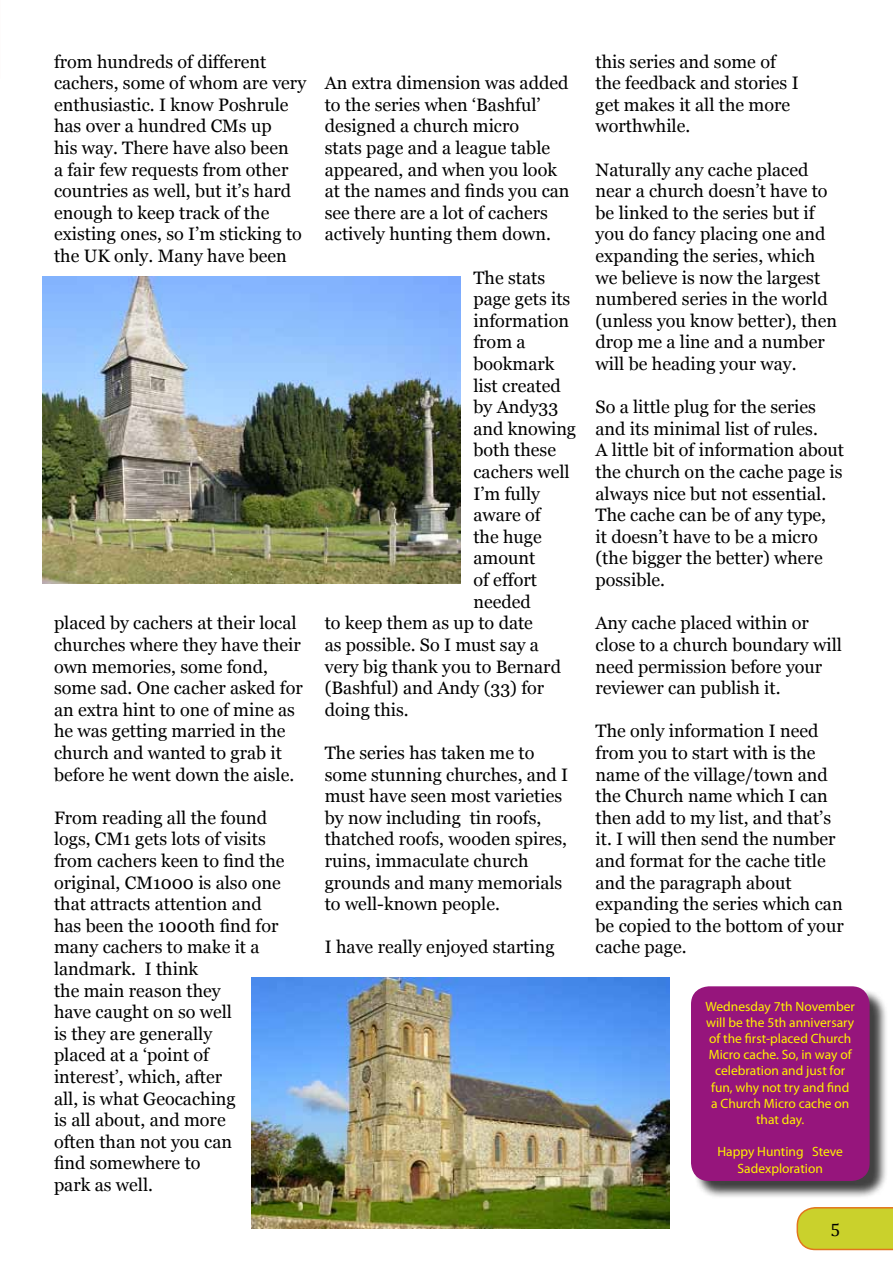
<style>
.page{position:relative;width:893px;height:1263px;background:#fff}
.page>*{position:absolute;margin:0;border:0;box-sizing:border-box;transform-origin:0 0}
.t1{font:18px/21.6px "Georgia";color:#000}
.t2{font:18px "Cambria";color:#000}
.t3{font:13.5px/16.2px "Myriad Pro";color:#fff200;text-align:center}
</style>
<div class="page">
<svg style="left:796px;top:1207px;width:97px;height:43px;background:#cdcb33"></svg>
<div style="left:693px;top:988px;width:195px;height:212px;background:#000;opacity:.75"></div>
<div style="left:691px;top:986px;width:179px;height:195px;background:#96157c;border-radius:18px"></div>
<img style="left:42px;top:277px;width:419px;height:306px">
<img style="left:252px;top:978px;width:418px;height:250px">
<p class="t1" style="left:54px;top:51px;width:254px">from hundreds of different cachers, some of whom are very enthusiastic. I know Poshrule has over a hundred CMs up<br>his way. There have also been<br>a fair few requests from other countries as well, but it’s hard enough to keep track of the existing ones, so I’m sticking to the UK only. Many have been</p>
<p class="t1" style="left:54px;top:613px;width:250px">placed by cachers at their local churches where they have their own memories, some fond, some sad. One cacher asked for an extra hint to one of mine as he was getting married in the church and wanted to grab it before he went down the aisle.</p>
<p class="t1" style="left:54px;top:807px;width:232px">From reading all the found logs, CM1 gets lots of visits from cachers keen to find the original, CM1000 is also one that attracts attention and has been the 1000th find for many cachers to make it a landmark. I think<br>the main reason they<br>have caught on so well<br>is they are generally<br>placed at a ‘point of<br>interest’, which, after<br>all, is what Geocaching<br>is all about, and more<br>often than not you can<br>find somewhere to<br>park as well.</p>
<p class="t1" style="left:325px;top:73px;width:246px">An extra dimension was added to the series when ‘Bashful’ designed a church micro<br>stats page and a league table appeared, and when you look at the names and finds you can see there are a lot of cachers actively hunting them down.</p>
<p class="t1" style="left:473px;top:267px;width:73px">The stats</p>
<p class="t1" style="left:473px;top:289px;width:98px">page gets its</p>
<p class="t1" style="left:473px;top:310px;width:97px">information</p>
<p class="t1" style="left:473px;top:332px;width:54px">from a</p>
<p class="t1" style="left:473px;top:353px;width:83px">bookmark</p>
<p class="t1" style="left:473px;top:375px;width:89px">list created</p>
<p class="t1" style="left:473px;top:397px;width:87px">by Andy33</p>
<p class="t1" style="left:473px;top:418px;width:104px">and knowing</p>
<p class="t1" style="left:473px;top:440px;width:84px">both these</p>
<p class="t1" style="left:473px;top:461px;width:98px">cachers well</p>
<p class="t1" style="left:473px;top:483px;width:68px">I’m fully</p>
<p class="t1" style="left:473px;top:505px;width:69px">aware of</p>
<p class="t1" style="left:473px;top:526px;width:70px">the huge</p>
<p class="t1" style="left:473px;top:548px;width:63px">amount</p>
<p class="t1" style="left:473px;top:569px;width:65px">of effort</p>
<p class="t1" style="left:473px;top:591px;width:59px">needed</p>
<p class="t1" style="left:325px;top:613px;width:210px">to keep them as up to date</p>
<p class="t1" style="left:325px;top:634px;width:216px">as possible. So I must say a</p>
<p class="t1" style="left:325px;top:656px;width:238px">very big thank you to Bernard</p>
<p class="t1" style="left:325px;top:677px;width:221px">(Bashful) and Andy (33) for</p>
<p class="t1" style="left:325px;top:699px;width:86px">doing this.</p>
<p class="t1" style="left:325px;top:742px;width:245px">The series has taken me to some stunning churches, and I must have seen most varieties by now including tin roofs, thatched roofs, wooden spires, ruins, immaculate church grounds and many memorials to well-known people.</p>
<p class="t1" style="left:325px;top:937px;width:231px">I have really enjoyed starting</p>
<p class="t1" style="left:596px;top:51px;width:205px">this series and some of the feedback and stories I get makes it all the more worthwhile.</p>
<p class="t1" style="left:596px;top:159px;width:243px">Naturally any cache placed near a church doesn’t have to be linked to the series but if you do fancy placing one and expanding the series, which we believe is now the largest numbered series in the world (unless you know better), then drop me a line and a number will be heading your way.</p>
<p class="t1" style="left:596px;top:397px;width:250px">So a little plug for the series and its minimal list of rules.<br>A little bit of information about the church on the cache page is always nice but not essential.<br>The cache can be of any type,<br>it doesn’t have to be a micro (the bigger the better) where possible.</p>
<p class="t1" style="left:596px;top:613px;width:248px">Any cache placed within or close to a church boundary will need permission before your reviewer can publish it.</p>
<p class="t1" style="left:596px;top:721px;width:250px">The only information I need from you to start with is the name of the village/town and the Church name which I can then add to my list, and that’s it. I will then send the number and format for the cache title and the paragraph about expanding the series which can be copied to the bottom of your cache page.</p>
<p class="t3" style="left:705px;top:998px;width:151px">Wednesday 7th November will be the 5th anniversary of the first-placed Church<br>Micro cache. So, in way of celebration and just for fun, why not try and find<br>a Church Micro cache on that day.</p>
<p class="t3" style="left:717px;top:1143px;width:127px">Happy Hunting Steve<br>Sadexploration</p>
<p class="t2" style="left:830px;top:1220px;width:11px">5</p>
</div>
